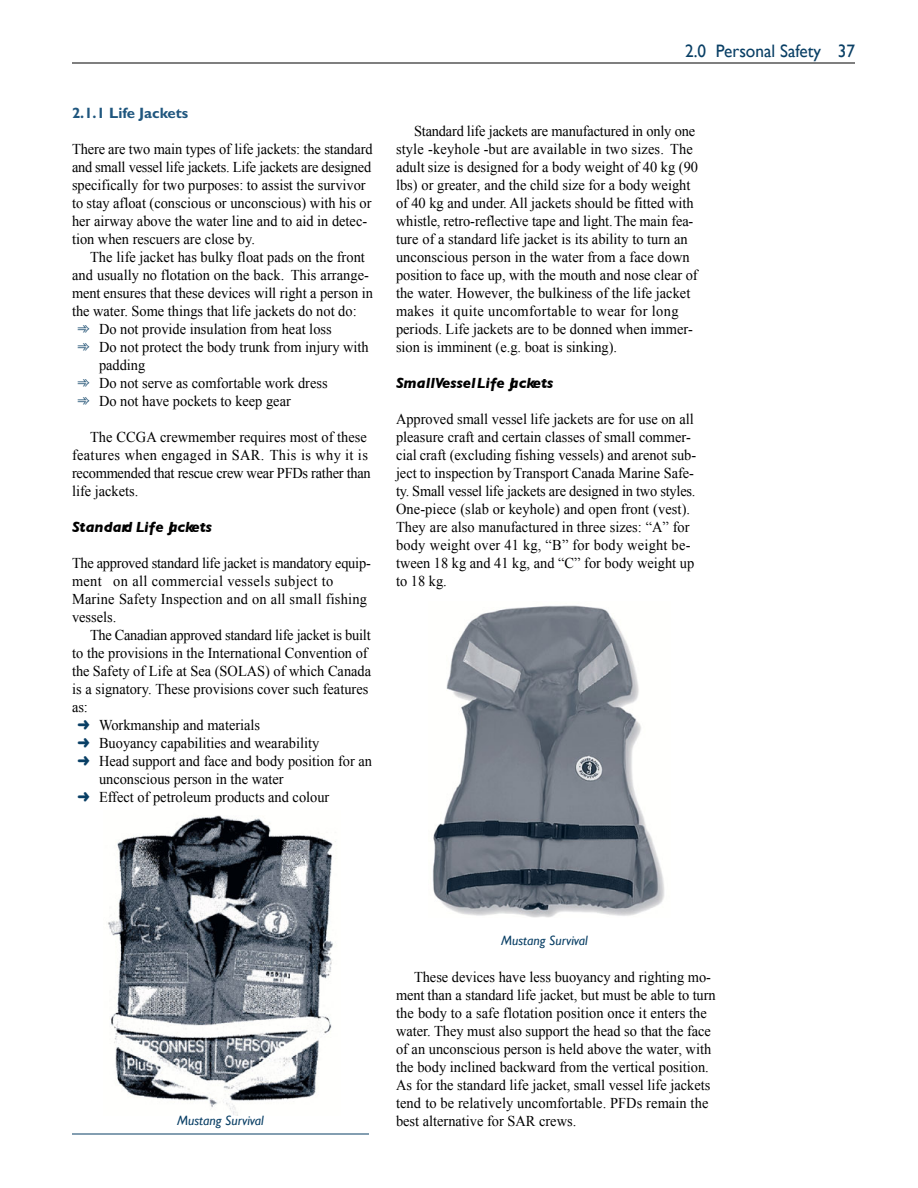
<style>
.page{position:relative;width:918px;height:1188px;background:#fff}
.page>*{position:absolute;margin:0;border:0;box-sizing:border-box;transform-origin:0 0}
.t1{font:18px "Gill Sans";color:#093f65;scale:.96 1}
.t2{font:15px/18px "Times New Roman";color:#000;scale:.96 1}
.t3{font:15px "Times New Roman";letter-spacing:-.02em;color:#000;scale:.96 1}
.t4{font:italic 700 15px "Gill Sans";color:#000}
.t5{font:700 15px "Gill Sans";color:#1f567e}
.t6{font:italic 13.5px "Gill Sans";color:#093f65}
.s1{color:#093f65}
</style>
<div class="page">
<hr style="left:72px;top:63px;width:783px;height:1px;background:#000">
<img style="left:108px;top:815px;width:228px;height:301px">
<hr style="left:72px;top:1134px;width:297px;height:1px;background:#093f65">
<img style="left:432px;top:605px;width:233px;height:313px">
<p class="t5" style="left:72px;top:108px;width:118px">2.1.1 Life Jackets</p>
<p class="t2" style="left:72px;top:140px;width:315px">There are two main types of life jackets: the standard and small vessel life jackets. Life jackets are designed specifically for two purposes: to assist the survivor to stay afloat (conscious or unconscious) with his or her airway above the water line and to aid in detec&shy;tion when rescuers are close by.</p>
<p class="t2" style="left:90px;top:248px;width:288px">The life jacket has bulky float pads on the front</p>
<p class="t2" style="left:72px;top:266px;width:311px">and usually no flotation on the back. This arrange-</p>
<p class="t2" style="left:72px;top:284px;width:315px">ment ensures that these devices will right a person in</p>
<p class="t2" style="left:72px;top:302px;width:298px">the water. Some things that life jackets do not do:</p>
<p class="t2" style="left:78px;top:320px;width:266px"><span class="s1">➾</span> Do not provide insulation from heat loss</p>
<p class="t2" style="left:78px;top:338px;width:305px"><span class="s1">➾</span> Do not protect the body trunk from injury with</p>
<p class="t2" style="left:99px;top:356px;width:50px">padding</p>
<p class="t2" style="left:78px;top:374px;width:262px"><span class="s1">➾</span> Do not serve as comfortable work dress</p>
<p class="t2" style="left:78px;top:392px;width:224px"><span class="s1">➾</span> Do not have pockets to keep gear</p>
<p class="t2" style="left:72px;top:428px;width:313px;text-indent:18px">The CCGA crewmember requires most of these features when engaged in SAR. This is why it is recommended that rescue crew wear PFDs rather than life jackets.</p>
<p class="t4" style="left:72px;top:518px;width:142px">Standard Life Jackets</p>
<p class="t2" style="left:72px;top:554px;width:313px">The approved standard life jacket is mandatory equip&shy;ment on all commercial vessels subject to Marine Safety Inspection and on all small fishing vessels.</p>
<p class="t3" style="left:90px;top:625px;width:294px">The Canadian approved standard life jacket is built</p>
<p class="t2" style="left:72px;top:644px;width:310px">to the provisions in the International Convention of</p>
<p class="t2" style="left:72px;top:662px;width:313px">the Safety of Life at Sea (SOLAS) of which Canada</p>
<p class="t2" style="left:72px;top:680px;width:310px">is a signatory. These provisions cover such features</p>
<p class="t2" style="left:72px;top:698px;width:18px">as:</p>
<p class="t2" style="left:77px;top:716px;width:192px"><span class="s1">➜</span> Workmanship and materials</p>
<p class="t2" style="left:77px;top:734px;width:253px"><span class="s1">➜</span> Buoyancy capabilities and wearability</p>
<p class="t2" style="left:77px;top:752px;width:308px"><span class="s1">➜</span> Head support and face and body position for an</p>
<p class="t2" style="left:99px;top:770px;width:194px">unconscious person in the water</p>
<p class="t2" style="left:77px;top:788px;width:264px"><span class="s1">➜</span> Effect of petroleum products and colour</p>
<p class="t1" style="left:685px;top:41px;width:178px">2.0 Personal Safety 37</p>
<p class="t2" style="left:396px;top:122px;width:316px;text-indent:18px">Standard life jackets are manufactured in only one style -keyhole -but are available in two sizes. The adult size is designed for a body weight of 40 kg (90 lbs) or greater, and the child size for a body weight of 40 kg and under. All jackets should be fitted with whistle, retro-reflective tape and light. The main fea&shy;ture of a standard life jacket is its ability to turn an unconscious person in the water from a face down position to face up, with the mouth and nose clear of the water. However, the bulkiness of the life jacket makes it quite uncomfortable to wear for long periods. Life jackets are to be donned when immer&shy;sion is imminent (e.g. boat is sinking).</p>
<p class="t4" style="left:396px;top:374px;width:159px">Small Vessel Life Jackets</p>
<p class="t2" style="left:396px;top:410px;width:314px">Approved small vessel life jackets are for use on all pleasure craft and certain classes of small commer&shy;cial craft (excluding fishing vessels) and arenot sub&shy;ject to inspection by Transport Canada Marine Safe&shy;ty. Small vessel life jackets are designed in two styles.<br>One-piece (slab or keyhole) and open front (vest).<br>They are also manufactured in three sizes: “A” for body weight over 41 kg, “B” for body weight be&shy;tween 18 kg and 41 kg, and “C” for body weight up to 18 kg.</p>
<p class="t6" style="left:177px;top:1113px;width:88px">Mustang Survival</p>
<p class="t6" style="left:501px;top:933px;width:88px">Mustang Survival</p>
<p class="t2" style="left:396px;top:968px;width:335px;text-indent:18px">These devices have less buoyancy and righting mo&shy;ment than a standard life jacket, but must be able to turn the body to a safe flotation position once it enters the water. They must also support the head so that the face of an unconscious person is held above the water, with the body inclined backward from the vertical position.<br>As for the standard life jacket, small vessel life jackets tend to be relatively uncomfortable. PFDs remain the best alternative for SAR crews.</p>
</div>
